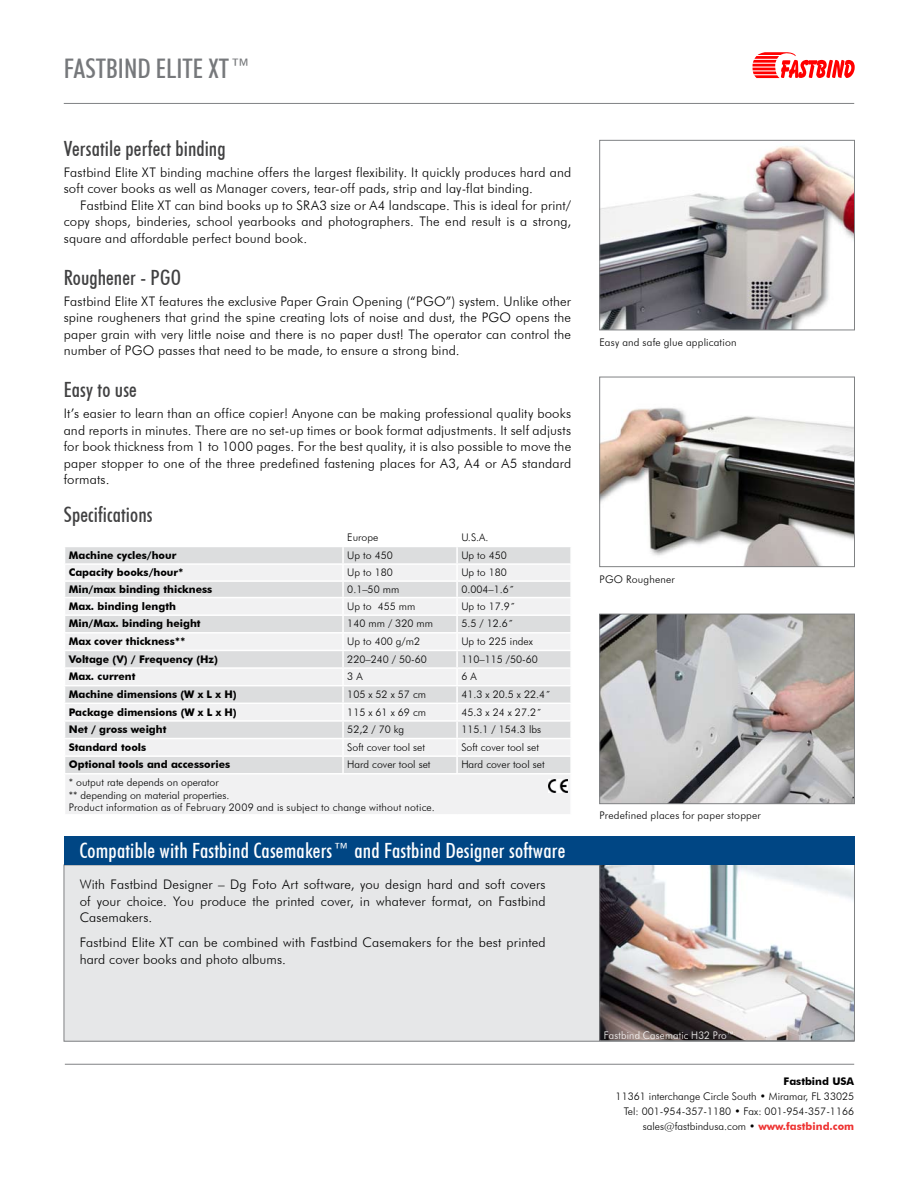
<style>
.page{position:relative;width:918px;height:1188px;background:#fff}
.page>*{position:absolute;margin:0;border:0;box-sizing:border-box;transform-origin:0 0}
.t1{font:500 condensed 27px "Futura BT";color:#76787b}
.t2{font:500 condensed 21px "Futura BT";letter-spacing:.01em;color:#fff}
.t3{font:500 condensed 21px "Futura BT";letter-spacing:.005em;color:#414142}
.t4{font:300 13.2px/16.5px "Futura BT";letter-spacing:.01em;color:#000;text-align:justify}
.t5{font:300 10.5px/12.3px "Futura BT";color:#000}
.t6{font:700 10.5px "Futura BT";color:#000}
.t7{font:300 10.5px "Futura BT";letter-spacing:.02em;color:#000}
.t8{font:300 10.5px "Futura BT";letter-spacing:.02em;color:#fff;scale:.95 1}
.s1{font-weight:700;color:#ee3433}
</style>
<div class="page">
<hr style="left:64px;top:103px;width:790px;height:1px;background:#808284">
<img style="left:602px;top:408px;width:251px;height:157px">
<div style="left:600px;top:377px;width:255px;height:190px;border:1px solid #808284"></div>
<img style="left:602px;top:616px;width:251px;height:186px">
<div style="left:600px;top:614px;width:255px;height:190px;border:1px solid #808284"></div>
<img style="left:602px;top:146px;width:251px;height:182px">
<div style="left:600px;top:140px;width:255px;height:190px;border:1px solid #808284"></div>
<div style="left:64px;top:865px;width:790px;height:176px;background:#e6e7e8"></div>
<img style="left:602px;top:865px;width:251px;height:174px">
<div style="left:600px;top:858px;width:255px;height:183px;border:1px solid #808284"></div>
<div style="left:64px;top:837px;width:790px;height:28px;background:#004684"></div>
<hr style="left:65px;top:1064px;width:789px;height:1px;background:#808284">
<div style="left:65px;top:547px;width:505px;height:16px;background:#dcddde"></div>
<svg style="left:65px;top:565px;width:505px;height:249px;fill:#f1f1f2"></svg>
<hr style="left:64px;top:580px;width:279px;height:2px;background:#fff">
<hr style="left:343px;top:580px;width:114px;height:2px;background:#fff">
<hr style="left:457px;top:580px;width:115px;height:2px;background:#fff">
<hr style="left:64px;top:597px;width:279px;height:1px;background:#fff">
<hr style="left:343px;top:597px;width:114px;height:1px;background:#fff">
<hr style="left:457px;top:597px;width:115px;height:1px;background:#fff">
<hr style="left:64px;top:614px;width:279px;height:2px;background:#fff">
<hr style="left:343px;top:614px;width:114px;height:2px;background:#fff">
<hr style="left:457px;top:614px;width:115px;height:2px;background:#fff">
<hr style="left:64px;top:632px;width:279px;height:2px;background:#fff">
<hr style="left:343px;top:632px;width:114px;height:2px;background:#fff">
<hr style="left:457px;top:632px;width:115px;height:2px;background:#fff">
<hr style="left:64px;top:650px;width:279px;height:1px;background:#fff">
<hr style="left:343px;top:650px;width:114px;height:1px;background:#fff">
<hr style="left:457px;top:650px;width:115px;height:1px;background:#fff">
<hr style="left:64px;top:667px;width:279px;height:2px;background:#fff">
<hr style="left:343px;top:667px;width:114px;height:2px;background:#fff">
<hr style="left:457px;top:667px;width:115px;height:2px;background:#fff">
<hr style="left:64px;top:685px;width:279px;height:1px;background:#fff">
<hr style="left:343px;top:685px;width:114px;height:1px;background:#fff">
<hr style="left:457px;top:685px;width:115px;height:1px;background:#fff">
<hr style="left:64px;top:703px;width:279px;height:1px;background:#fff">
<hr style="left:343px;top:703px;width:114px;height:1px;background:#fff">
<hr style="left:457px;top:703px;width:115px;height:1px;background:#fff">
<hr style="left:64px;top:720px;width:279px;height:2px;background:#fff">
<hr style="left:343px;top:720px;width:114px;height:2px;background:#fff">
<hr style="left:457px;top:720px;width:115px;height:2px;background:#fff">
<hr style="left:64px;top:738px;width:279px;height:1px;background:#fff">
<hr style="left:343px;top:738px;width:114px;height:1px;background:#fff">
<hr style="left:457px;top:738px;width:115px;height:1px;background:#fff">
<hr style="left:64px;top:755px;width:279px;height:2px;background:#fff">
<hr style="left:343px;top:755px;width:114px;height:2px;background:#fff">
<svg style="left:342px;top:547px;width:2px;height:226px"></svg>
<hr style="left:457px;top:755px;width:115px;height:2px;background:#fff">
<svg style="left:456px;top:547px;width:2px;height:226px"></svg>
<svg style="left:570px;top:547px;width:1px;height:226px"></svg>
<hr style="left:64px;top:773px;width:279px;height:2px;background:#fff">
<hr style="left:343px;top:773px;width:114px;height:2px;background:#fff">
<hr style="left:457px;top:773px;width:115px;height:2px;background:#fff">
<img style="left:549px;top:779px;width:19px;height:14px">
<svg style="left:753px;top:52px;width:102px;height:26px"></svg>
<h1 class="t1" style="left:64px;top:52px;width:189px">Fastbind Elite XT™</h1>
<h2 class="t3" style="left:64px;top:136px;width:163px">Versatile perfect binding</h2>
<p class="t4" style="left:64px;top:164px;width:509px">Fastbind Elite XT binding machine offers the largest flexibility. It quickly produces hard and soft cover books as well as Manager covers, tear-off pads, strip and lay-flat binding.</p>
<p class="t4" style="left:64px;top:197px;width:509px;text-indent:16px">Fastbind Elite XT can bind books up to SRA3 size or A4 landscape. This is ideal for print/ copy shops, binderies, school yearbooks and photographers. The end result is a strong, square and affordable perfect bound book.</p>
<h2 class="t3" style="left:64px;top:265px;width:119px">Roughener - PGO</h2>
<p class="t4" style="left:64px;top:293px;width:509px">Fastbind Elite XT features the exclusive Paper Grain Opening (“PGO”) system. Unlike other spine rougheners that grind the spine creating lots of noise and dust, the PGO opens the paper grain with very little noise and there is no paper dust! The operator can control the number of PGO passes that need to be made, to ensure a strong bind.</p>
<h2 class="t3" style="left:64px;top:377px;width:75px">Easy to use</h2>
<p class="t4" style="left:64px;top:405px;width:509px">It’s easier to learn than an office copier! Anyone can be making professional quality books and reports in minutes. There are no set-up times or book format adjustments. It self adjusts for book thickness from 1 to 1000 pages. For the best quality, it is also possible to move the paper stopper to one of the three predefined fastening places for A3, A4 or A5 standard formats.</p>
<h2 class="t3" style="left:64px;top:502px;width:90px">Specifications</h2>
<p class="t5" style="left:347px;top:531px;width:32px">Europe</p>
<p class="t5" style="left:461px;top:531px;width:29px">U.S.A.</p>
<p class="t6" style="left:69px;top:549px;width:109px">Machine cycles/hour</p>
<p class="t5" style="left:347px;top:549px;width:47px">Up to 450</p>
<p class="t5" style="left:461px;top:549px;width:47px">Up to 450</p>
<p class="t6" style="left:69px;top:566px;width:116px">Capacity books/hour*</p>
<p class="t5" style="left:347px;top:566px;width:47px">Up to 180</p>
<p class="t5" style="left:461px;top:566px;width:47px">Up to 180</p>
<p class="t6" style="left:69px;top:583px;width:145px">Min/max binding thickness</p>
<p class="t5" style="left:347px;top:583px;width:54px">0.1–50 mm</p>
<p class="t5" style="left:461px;top:583px;width:54px">0.004–1.6˝</p>
<p class="t6" style="left:69px;top:600px;width:109px">Max. binding length</p>
<p class="t5" style="left:347px;top:600px;width:70px">Up to 455 mm</p>
<p class="t5" style="left:461px;top:600px;width:55px">Up to 17.9˝</p>
<p class="t6" style="left:69px;top:617px;width:133px">Min/Max. binding height</p>
<p class="t5" style="left:347px;top:617px;width:87px">140 mm / 320 mm</p>
<p class="t5" style="left:461px;top:617px;width:53px">5.5 / 12.6˝</p>
<p class="t6" style="left:69px;top:635px;width:118px">Max cover thickness**</p>
<p class="t5" style="left:347px;top:635px;width:74px">Up to 400 g/m2</p>
<p class="t5" style="left:461px;top:635px;width:73px">Up to 225 index</p>
<p class="t6" style="left:69px;top:653px;width:151px">Voltage (V) / Frequency (Hz)</p>
<p class="t5" style="left:347px;top:653px;width:81px">220–240 / 50-60</p>
<p class="t5" style="left:461px;top:653px;width:78px">110–115 /50-60</p>
<p class="t6" style="left:69px;top:670px;width:68px">Max. current</p>
<p class="t5" style="left:347px;top:670px;width:17px">3 A</p>
<p class="t5" style="left:461px;top:670px;width:17px">6 A</p>
<p class="t6" style="left:69px;top:688px;width:169px">Machine dimensions (W x L x H)</p>
<p class="t5" style="left:347px;top:688px;width:80px">105 x 52 x 57 cm</p>
<p class="t5" style="left:461px;top:688px;width:91px">41.3 x 20.5 x 22.4˝</p>
<p class="t6" style="left:69px;top:705px;width:169px">Package dimensions (W x L x H)</p>
<p class="t5" style="left:347px;top:706px;width:80px">115 x 61 x 69 cm</p>
<p class="t5" style="left:461px;top:706px;width:82px">45.3 x 24 x 27.2˝</p>
<p class="t6" style="left:69px;top:723px;width:99px">Net / gross weight</p>
<p class="t5" style="left:347px;top:723px;width:59px">52,2 / 70 kg</p>
<p class="t5" style="left:461px;top:723px;width:81px">115.1 / 154.3 lbs</p>
<p class="t6" style="left:69px;top:741px;width:79px">Standard tools</p>
<p class="t5" style="left:347px;top:741px;width:79px">Soft cover tool set</p>
<p class="t5" style="left:461px;top:741px;width:79px">Soft cover tool set</p>
<p class="t6" style="left:69px;top:758px;width:163px">Optional tools and accessories</p>
<p class="t5" style="left:347px;top:758px;width:85px">Hard cover tool set</p>
<p class="t5" style="left:461px;top:758px;width:85px">Hard cover tool set</p>
<p class="t5" style="left:69px;top:776px;width:368px">* output rate depends on operator<br>** depending on material properties.<br>Product information as of February 2009 and is subject to change without notice.</p>
<h2 class="t2" style="left:79px;top:838px;width:488px">Compatible with Fastbind Casemakers™ and Fastbind Designer software</h2>
<p class="t4" style="left:80px;top:876px;width:467px">With Fastbind Designer – Dg Foto Art software, you design hard and soft covers of your choice. You produce the printed cover, in whatever format, on Fastbind Casemakers.</p>
<p class="t4" style="left:80px;top:934px;width:467px">Fastbind Elite XT can be combined with Fastbind Casemakers for the best printed hard cover books and photo albums.</p>
<p class="t7" style="left:600px;top:336px;width:139px">Easy and safe glue application</p>
<p class="t7" style="left:600px;top:572px;width:77px">PGO Roughener</p>
<p class="t7" style="left:600px;top:808px;width:163px">Predefined places for paper stopper</p>
<p class="t8" style="left:604px;top:1029px;width:139px">Fastbind Casematic H32 Pro™</p>
<p class="t6" style="left:784px;top:1075px;width:72px">Fastbind USA</p>
<p class="t5" style="left:616px;top:1089px;width:240px;line-height:15px;text-align:right">11361 interchange Circle South • Miramar, FL 33025<br>Tel: 001-954-357-1180 • Fax: 001-954-357-1166 sales@fastbindusa.com • <span class="s1">www.fastbind.com</span></p>
</div>
